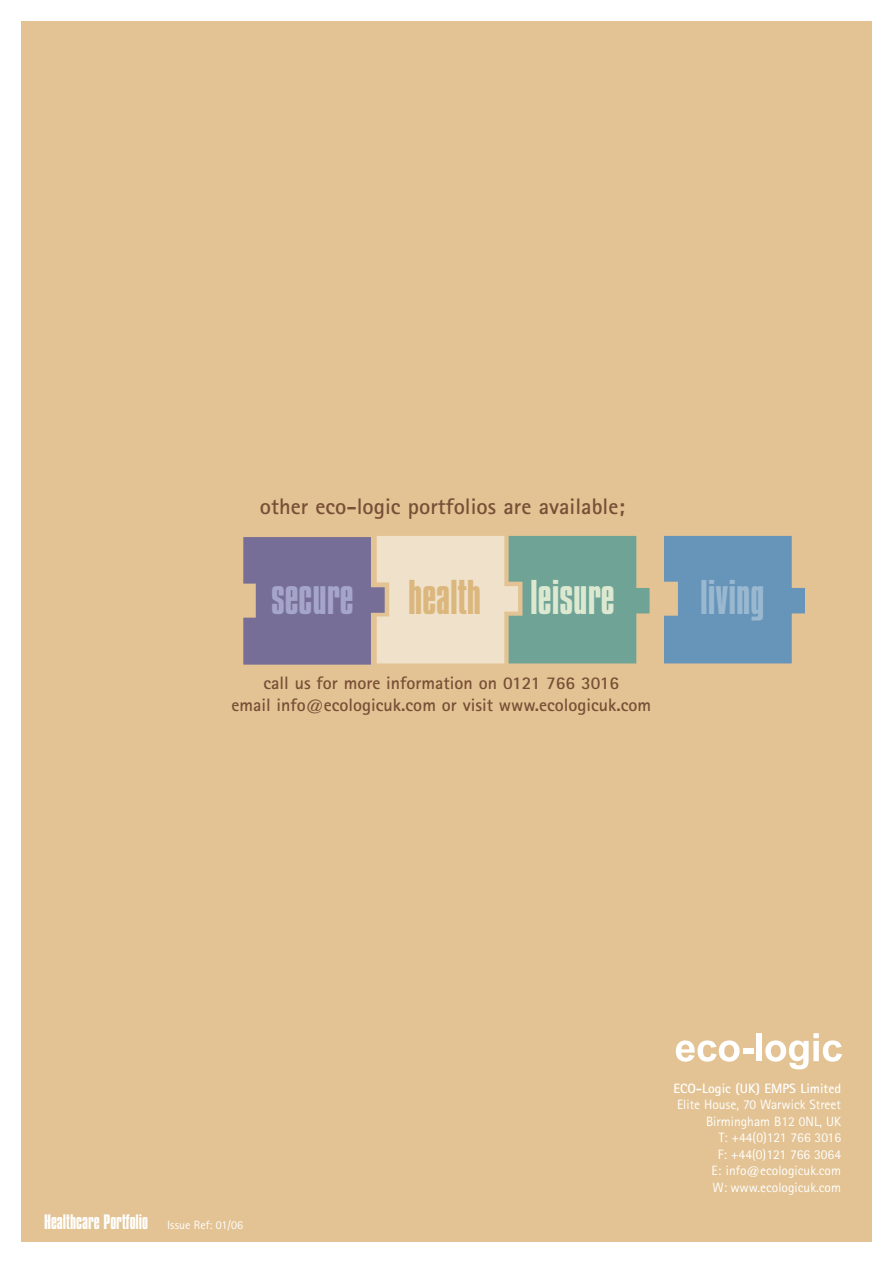
<style>
.page{position:relative;width:893px;height:1263px;background:#fff}
.page>*{position:absolute;margin:0;border:0;box-sizing:border-box;transform-origin:0 0}
.t1{font:42px "Compacta BT";color:#dde8d1}
.t2{font:42px "Compacta BT";color:#a5a4c9}
.t3{font:42px "Compacta BT";color:#9ab9d0}
.t4{font:700 22.5px "Rotis Sans Serif";color:#784f37}
.t5{font:700 18px/21.6px "Rotis Sans Serif";color:#784f37;text-align:center}
.t6{font:18px "Compacta BT";color:#fff}
.t7{font:13.5px/16.5px "Rotis Sans Serif";color:#fff;text-align:right}
.t8{font:700 13.5px "Rotis Sans Serif";color:#fff}
.s1{color:#dcb77d}
.s2{font-family:"Rotis Sans Serif";font-size:12px}
</style>
<div class="page">
<div style="left:21px;top:21px;width:851px;height:1221px;background:#e3c393"></div>
<svg style="left:675px;top:1040px;width:64px;height:22px"></svg>
<div style="left:742px;top:1048px;width:11px;height:6px;background:#fff"></div>
<div style="left:756px;top:1033px;width:5px;height:28px;background:#fff"></div>
<svg style="left:765px;top:1033px;width:77px;height:36px"></svg>
<svg style="left:664px;top:536px;width:141px;height:127px"></svg>
<svg style="left:243px;top:536px;width:406px;height:129px"></svg>
<h2 class="t4" style="left:260px;top:499px;width:366px">other eco-logic portfolios are available;</h2>
<h1 class="t2" style="left:271px;top:579px;width:84px">secure</h1>
<h1 class="t3" style="left:700px;top:579px;width:66px">living</h1>
<h1 class="t1" style="left:408px;top:579px;width:208px"><span class="s1">health</span> leisure</h1>
<h3 class="t5" style="left:231px;top:674px;width:421px">call us for more information on 0121 766 3016<br>email info@ecologicuk.com or visit www.ecologicuk.com</h3>
<h3 class="t6" style="left:44px;top:1214px;width:200px">Healthcare Portfolio <span class="s2">Issue Ref: 01/06</span></h3>
<p class="t8" style="left:673px;top:1083px;width:169px">ECO-Logic (UK) EMPS Limited</p>
<p class="t7" style="left:677px;top:1098px;width:166px">Elite House, 70 Warwick Street<br>Birmingham B12 0NL, UK<br>T: +44(0)121 766 3016<br>F: +44(0)121 766 3064<br>E: info@ecologicuk.com<br>W: www.ecologicuk.com</p>
</div>
